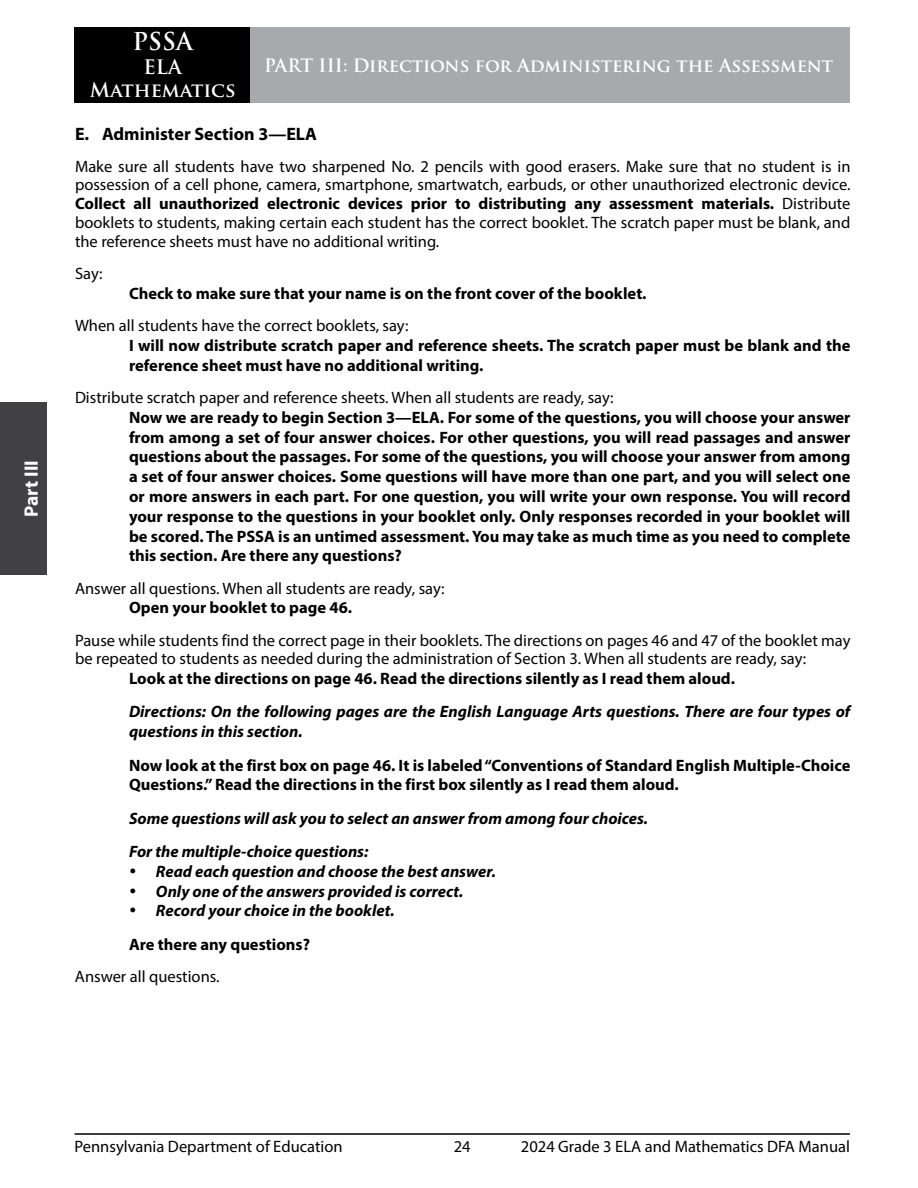
<style>
.page{position:relative;width:918px;height:1188px;background:#fff}
.page>*{position:absolute;margin:0;border:0;box-sizing:border-box;transform-origin:0 0}
.t1{font:700 24px "Trajan Pro";color:#fff}
.t2{font:700 19.5px/23.4px "Trajan Pro";color:#fff;text-align:center}
.t3{font:700 19.5px "Myriad Pro";color:#fff}
.t4{font:700 18px "Trajan Pro";color:#fff}
.t5{font:700 18px "Myriad Pro";color:#000}
.t6{font:700 16.5px/19.8px "Myriad Pro";color:#000}
.t7{font:16.5px/18.8px "Myriad Pro";color:#000;text-align:justify}
.t8{font:italic 700 16.5px/19.8px "Myriad Pro";color:#000}
.s1{font-weight:700}
</style>
<div class="page">
<div style="left:75px;top:27px;width:176px;height:76px;background:#000"></div>
<hr style="left:75px;top:1133px;width:775px;height:2px;background:#000">
<div style="left:251px;top:27px;width:599px;height:76px;background:#a7a9ac"></div>
<div style="left:0;top:402px;width:47px;height:173px;background:#414042"></div>
<p class="t3" style="left:19px;top:517px;width:58px;rotate:-90deg">Part III</p>
<h1 class="t1" style="left:132px;top:27px;width:62px">PSSA</h1>
<p class="t2" style="left:90px;top:55px;width:147px">ELA<br>Mathematics</p>
<p class="t4" style="left:264px;top:54px;width:571px">PART III: Directions for Administering the Assessment</p>
<h2 class="t5" style="left:75px;top:122px;width:244px">E. Administer Section 3—ELA</h2>
<p class="t7" style="left:75px;top:157px;width:777px">Make sure all students have two sharpened No. 2 pencils with good erasers. Make sure that no student is in possession of a cell phone, camera, smartphone, smartwatch, earbuds, or other unauthorized electronic device.<br><span class="s1">Collect all unauthorized electronic devices prior to distributing any assessment materials.</span> Distribute booklets to students, making certain each student has the correct booklet. The scratch paper must be blank, and the reference sheets must have no additional writing.</p>
<p class="t7" style="left:75px;top:264px;width:29px">Say:</p>
<p class="t6" style="left:129px;top:283px;width:518px">Check to make sure that your name is on the front cover of the booklet.</p>
<p class="t7" style="left:75px;top:316px;width:335px">When all students have the correct booklets, say:</p>
<p class="t6" style="left:129px;top:335px;width:723px">I will now distribute scratch paper and reference sheets. The scratch paper must be blank and the reference sheet must have no additional writing.</p>
<p class="t7" style="left:75px;top:388px;width:540px">Distribute scratch paper and reference sheets. When all students are ready, say:</p>
<p class="t6" style="left:129px;top:407px;width:723px;text-align:justify">Now we are ready to begin Section 3—ELA. For some of the questions, you will choose your answer from among a set of four answer choices. For other questions, you will read passages and answer questions about the passages. For some of the questions, you will choose your answer from among a set of four answer choices. Some questions will have more than one part, and you will select one or more answers in each part. For one question, you will write your own response. You will record your response to the questions in your booklet only. Only responses recorded in your booklet will be scored. The PSSA is an untimed assessment. You may take as much time as you need to complete this section. Are there any questions?</p>
<p class="t7" style="left:75px;top:578px;width:371px">Answer all questions. When all students are ready, say:</p>
<p class="t6" style="left:129px;top:597px;width:223px">Open your booklet to page 46.</p>
<p class="t7" style="left:75px;top:630px;width:777px">Pause while students find the correct page in their booklets. The directions on pages 46 and 47 of the booklet may be repeated to students as needed during the administration of Section 3. When all students are ready, say:</p>
<p class="t6" style="left:129px;top:668px;width:606px">Look at the directions on page 46. Read the directions silently as I read them aloud.</p>
<p class="t8" style="left:129px;top:701px;width:723px">Directions: On the following pages are the English Language Arts questions. There are four types of questions in this section.</p>
<p class="t6" style="left:129px;top:755px;width:723px">Now look at the first box on page 46. It is labeled “Conventions of Standard English Multiple-Choice<br>Questions.” Read the directions in the first box silently as I read them aloud.</p>
<p class="t8" style="left:129px;top:808px;width:521px">Some questions will ask you to select an answer from among four choices.</p>
<p class="t8" style="left:129px;top:841px;width:241px">For the multiple-choice questions:</p>
<p class="t8" style="left:156px;top:861px;width:342px">Read each question and choose the best answer.</p>
<p class="t8" style="left:156px;top:881px;width:309px">Only one of the answers provided is correct.</p>
<p class="t8" style="left:156px;top:900px;width:240px">Record your choice in the booklet.</p>
<p class="t6" style="left:129px;top:934px;width:183px">Are there any questions?</p>
<p class="t7" style="left:75px;top:967px;width:146px">Answer all questions.</p>
<p class="t7" style="left:75px;top:1137px;width:270px">Pennsylvania Department of Education</p>
<p class="t7" style="left:454px;top:1137px;width:18px">24</p>
<p class="t7" style="left:521px;top:1137px;width:331px">2024 Grade 3 ELA and Mathematics DFA Manual</p>
</div>
